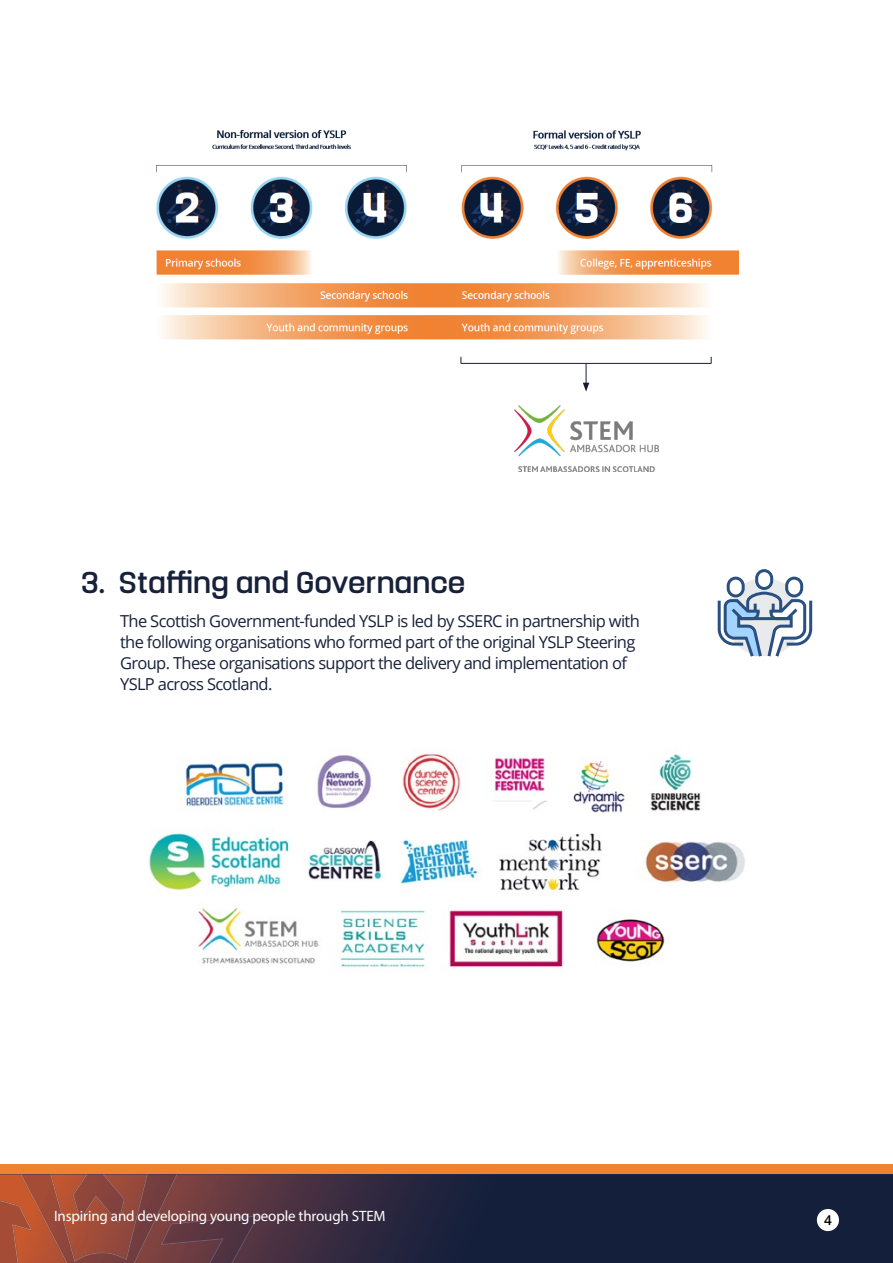
<style>
.page{position:relative;width:893px;height:1263px;background:#fff}
.page>*{position:absolute;margin:0;border:0;box-sizing:border-box;transform-origin:0 0}
.t1{font:500 30px "Yoshida Sans";letter-spacing:-.025em;color:#17213a}
.t2{font:16.5px/21px "Open Sans";letter-spacing:-.04em;color:#17213a}
.t3{font:15px "Myriad Pro";letter-spacing:-.01em;color:#fff}
.t4{font:600 13.5px "Open Sans";color:#000}
</style>
<div class="page">
<div style="left:0;top:1165px;width:893px;height:98px;background:#f08131"></div>
<svg style="left:259px;top:1174px;width:634px;height:89px;background:#1d223c"></svg>
<svg style="left:0;top:1174px;width:259px;height:89px;background:#88453d"></svg>
<div style="left:817px;top:1209px;width:22px;height:22px;background:#fff;border-radius:50%"></div>
<img style="left:156px;top:130px;width:582px;height:210px">
<div style="left:725px;top:578px;width:78px;height:78px;background:#e9eaeb;border-radius:50%"></div>
<div style="left:757px;top:571px;width:15px;height:17px;background:#fff;border-radius:8px"></div>
<div style="left:755px;top:569px;width:18px;height:21px;border:3px solid #2a5082;border-radius:8px"></div>
<div style="left:728px;top:578px;width:15px;height:18px;background:#fff;border-radius:8px"></div>
<div style="left:727px;top:577px;width:18px;height:20px;border:3px solid #2a5082;border-radius:8px"></div>
<div style="left:787px;top:578px;width:15px;height:18px;background:#fff;border-radius:8px"></div>
<div style="left:785px;top:577px;width:18px;height:20px;border:3px solid #2a5082;border-radius:8px"></div>
<svg style="left:718px;top:590px;width:94px;height:67px"></svg>
<img style="left:149px;top:753px;width:596px;height:215px">
<svg style="left:583px;top:364px;width:6px;height:28px"></svg>
<hr style="left:461px;top:363px;width:250px;height:1px;background:#171c33">
<img style="left:514px;top:405px;width:144px;height:66px">
<h1 class="t1" style="left:81px;top:563px;width:386px">3. Staffing and Governance</h1>
<p class="t2" style="left:120px;top:610px;width:521px">The Scottish Government-funded YSLP is led by SSERC in partnership with the following organisations who formed part of the original YSLP Steering Group. These organisations support the delivery and implementation of YSLP across Scotland.</p>
<p class="t3" style="left:54px;top:1207px;width:333px">Inspiring and developing young people through STEM</p>
<p class="t4" style="left:824px;top:1210px;width:9px">4</p>
</div>
